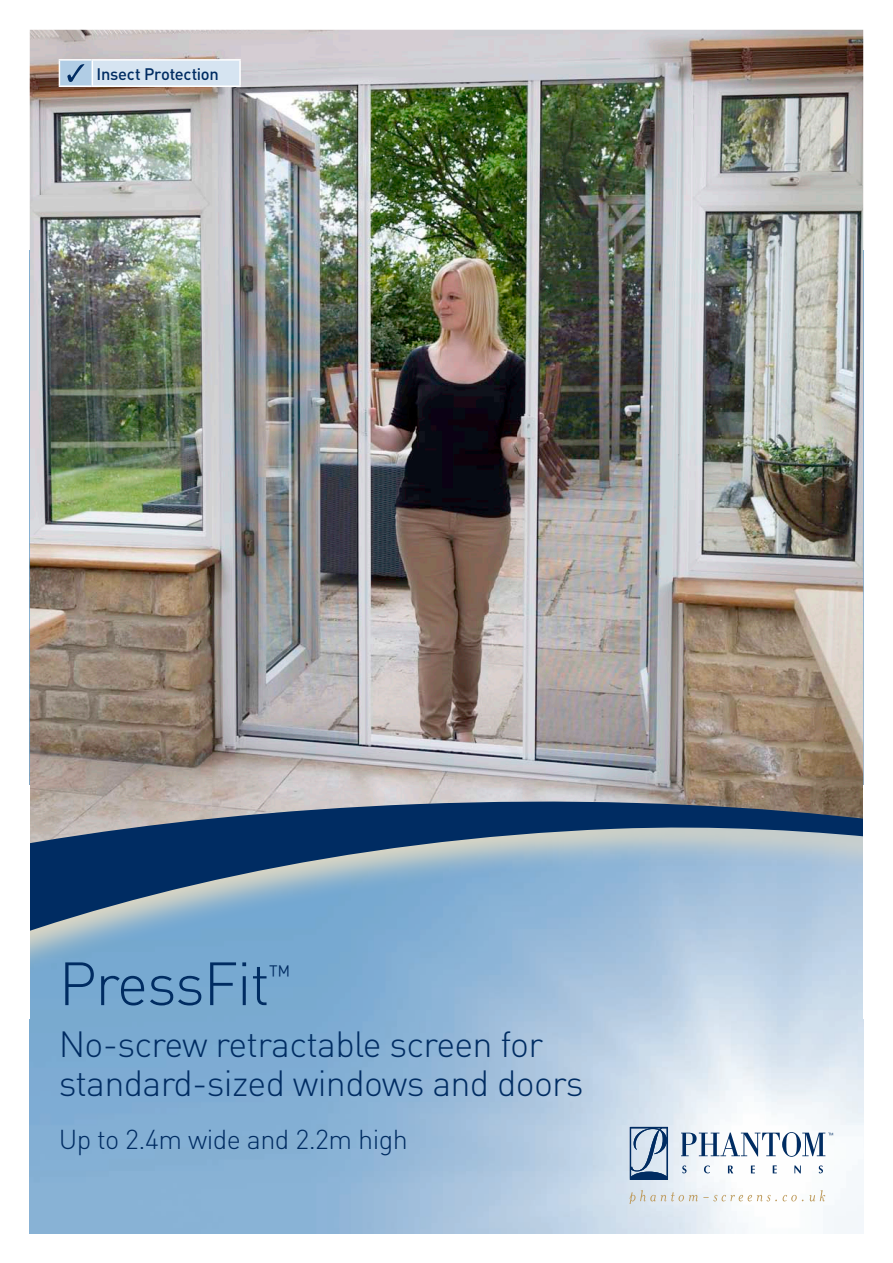
<style>
.page{position:relative;width:893px;height:1263px;background:#fff}
.page>*{position:absolute;margin:0;border:0;box-sizing:border-box;transform-origin:0 0}
._01_Sheet_Title{font:300 60px "DIN";letter-spacing:-.02em;color:#002c62}
._01_Sheet_Title-2{font:300 36px/39px "DIN";letter-spacing:-.02em;color:#002c62}
._01_Sheet_Title-3{font:300 27px "DIN";letter-spacing:-.02em;color:#002c62}
._01_Sheet_Title-4{font:300 26.25px "DIN";color:#002c62}
._02_Descriptor_copy{font:500 16.5px "DIN";letter-spacing:-.015em;color:#002c62}
</style>
<div class="page">
<img style="left:30px;top:30px;width:833px;height:762px">
<svg style="left:29px;top:792px;width:835px;height:442px;background:#93b1cc"></svg>
<div style="left:0;top:784px;width:30px;height:234px;background:#fff"></div>
<div style="left:863px;top:784px;width:30px;height:234px;background:#fff"></div>
<div style="left:59px;top:60px;width:33px;height:26px;background:#b1cde5"></div>
<div style="left:92px;top:60px;width:148px;height:26px;background:#d6e4f1"></div>
<svg style="left:92px;top:61px;width:1px;height:24px"></svg>
<hr style="left:59px;top:59px;width:33px;height:2px;background:#fff">
<svg style="left:59px;top:61px;width:1px;height:24px"></svg>
<hr style="left:59px;top:85px;width:33px;height:2px;background:#fff">
<hr style="left:92px;top:59px;width:149px;height:2px;background:#fff">
<hr style="left:239px;top:61px;width:2px;height:24px;background:#fff">
<hr style="left:92px;top:85px;width:149px;height:2px;background:#fff">
<svg style="left:67px;top:64px;width:17px;height:18px"></svg>
<p class="_02_Descriptor_copy" style="left:97px;top:63px;width:124px">Insect Protection</p>
<p class="_01_Sheet_Title" style="left:59px;top:947px;width:213px">PressFit</p>
<p class="_01_Sheet_Title-4" style="left:269px;top:958px;width:23px">™</p>
<p class="_01_Sheet_Title-2" style="left:59px;top:1024px;width:527px">No-screw retractable screen for standard-sized windows and doors</p>
<p class="_01_Sheet_Title-3" style="left:59px;top:1122px;width:351px">Up to 2.4m wide and 2.2m high</p>
</div>
